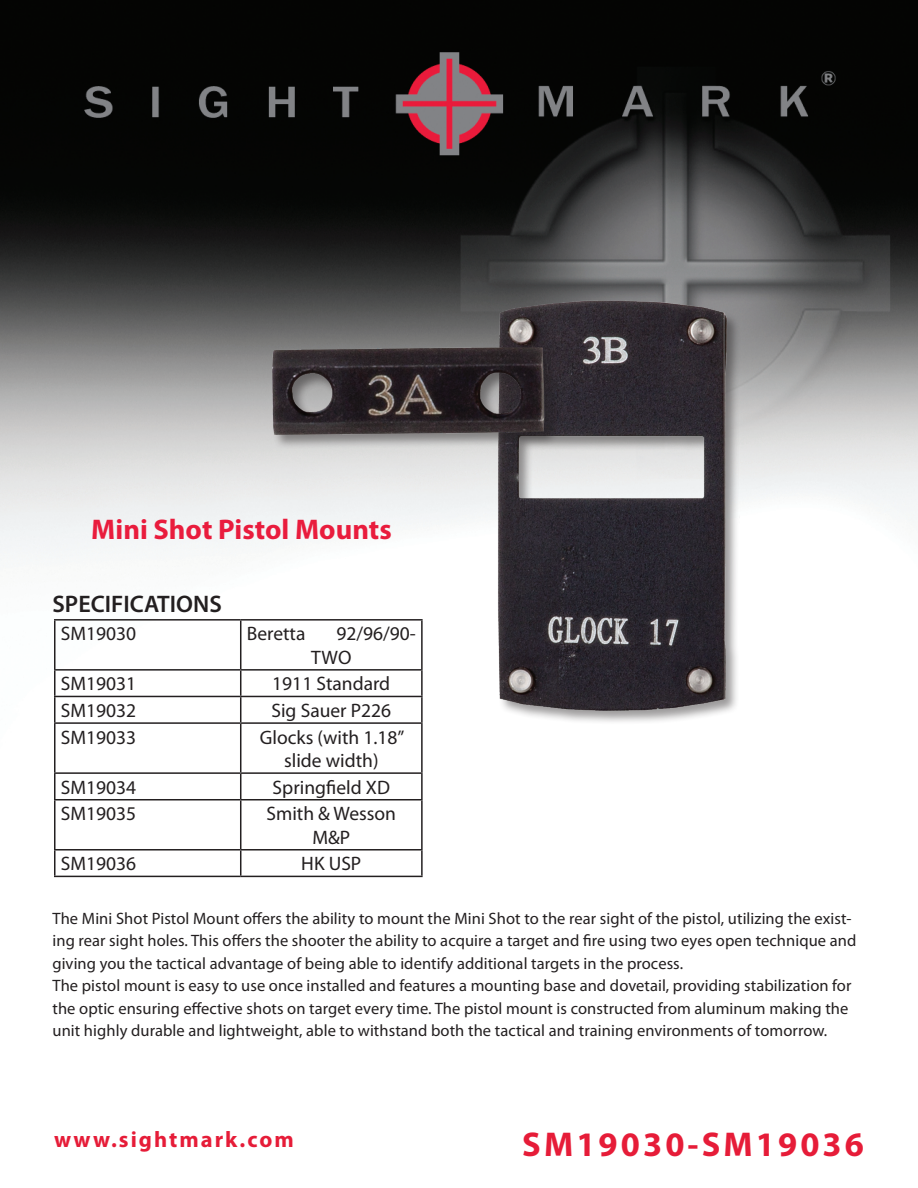
<style>
.page{position:relative;width:918px;height:1188px;background:#fff}
.page>*{position:absolute;margin:0;border:0;box-sizing:border-box;transform-origin:0 0}
.t1{font:700 34.5px "Myriad Pro";letter-spacing:.09em;color:#e61c38}
.t2{font:700 28.5px "Myriad Pro";color:#e91c3d}
.t3{font:600 24px "Myriad Pro";color:#231f20}
.t4{font:700 22.5px "Myriad Pro";letter-spacing:.09em;color:#e61c38}
.t5{font:19.5px/23.4px "Myriad Pro";color:#231f20;text-align:center}
.t6{font:16.5px/22.5px "Myriad Pro";letter-spacing:.005em;color:#231f20}
</style>
<div class="page">
<img style="left:0;top:0;width:918px;height:878px">
<hr style="left:54px;top:619px;width:187px;height:2px;background:#231f20">
<hr style="left:54px;top:621px;width:2px;height:48px;background:#231f20">
<hr style="left:241px;top:619px;width:182px;height:2px;background:#231f20">
<hr style="left:240px;top:621px;width:1px;height:48px;background:#231f20">
<hr style="left:54px;top:669px;width:187px;height:2px;background:#231f20">
<hr style="left:54px;top:671px;width:2px;height:25px;background:#231f20">
<hr style="left:241px;top:669px;width:182px;height:2px;background:#231f20">
<hr style="left:54px;top:696px;width:187px;height:1px;background:#231f20">
<hr style="left:54px;top:697px;width:2px;height:25px;background:#231f20">
<hr style="left:241px;top:696px;width:182px;height:1px;background:#231f20">
<svg style="left:240px;top:671px;width:1px;height:51px"></svg>
<hr style="left:54px;top:722px;width:187px;height:2px;background:#231f20">
<hr style="left:54px;top:724px;width:2px;height:48px;background:#231f20">
<hr style="left:241px;top:722px;width:182px;height:2px;background:#231f20">
<hr style="left:240px;top:724px;width:1px;height:48px;background:#231f20">
<hr style="left:421px;top:724px;width:2px;height:48px;background:#231f20">
<hr style="left:54px;top:772px;width:187px;height:2px;background:#231f20">
<hr style="left:54px;top:774px;width:2px;height:25px;background:#231f20">
<hr style="left:241px;top:772px;width:182px;height:2px;background:#231f20">
<svg style="left:240px;top:774px;width:1px;height:25px"></svg>
<hr style="left:421px;top:774px;width:2px;height:25px;background:#231f20">
<hr style="left:54px;top:799px;width:187px;height:1px;background:#231f20">
<hr style="left:54px;top:800px;width:2px;height:49px;background:#231f20">
<hr style="left:241px;top:799px;width:182px;height:1px;background:#231f20">
<hr style="left:240px;top:800px;width:1px;height:49px;background:#231f20">
<hr style="left:421px;top:800px;width:2px;height:49px;background:#231f20">
<hr style="left:54px;top:849px;width:187px;height:2px;background:#231f20">
<hr style="left:54px;top:851px;width:2px;height:25px;background:#231f20">
<hr style="left:241px;top:849px;width:182px;height:2px;background:#231f20">
<svg style="left:240px;top:851px;width:1px;height:25px"></svg>
<hr style="left:421px;top:851px;width:2px;height:25px;background:#231f20">
<hr style="left:54px;top:876px;width:187px;height:1px;background:#231f20">
<hr style="left:241px;top:876px;width:182px;height:1px;background:#231f20">
<img style="left:395px;top:253px;width:442px;height:513px">
<img style="left:242px;top:303px;width:337px;height:175px">
<h2 class="t2" style="left:91px;top:511px;width:302px">Mini Shot Pistol Mounts</h2>
<h3 class="t3" style="left:52px;top:589px;width:171px">SPECIFICATIONS</h3>
<p class="t5" style="left:61px;top:622px;width:77px">SM19030</p>
<p class="t5" style="left:247px;top:622px;width:60px">Beretta</p>
<p class="t5" style="left:311px;top:622px;width:106px;text-align:left;text-indent:25px">92/96/90-<br>TWO</p>
<p class="t5" style="left:61px;top:672px;width:77px">SM19031</p>
<p class="t5" style="left:272px;top:672px;width:119px">1911 Standard</p>
<p class="t5" style="left:61px;top:699px;width:77px">SM19032</p>
<p class="t5" style="left:271px;top:699px;width:121px">Sig Sauer P226</p>
<p class="t5" style="left:61px;top:725px;width:77px">SM19033</p>
<p class="t5" style="left:260px;top:725px;width:146px">Glocks (with 1.18” slide width)</p>
<p class="t5" style="left:61px;top:775px;width:77px">SM19034</p>
<p class="t5" style="left:273px;top:775px;width:119px">Springfield XD</p>
<p class="t5" style="left:61px;top:802px;width:77px">SM19035</p>
<p class="t5" style="left:266px;top:802px;width:131px">Smith &amp; Wesson<br>M&amp;P</p>
<p class="t5" style="left:61px;top:852px;width:77px">SM19036</p>
<p class="t5" style="left:301px;top:852px;width:62px">HK USP</p>
<p class="t6" style="left:52px;top:907px;width:805px">The Mini Shot Pistol Mount offers the ability to mount the Mini Shot to the rear sight of the pistol, utilizing the exist&shy;ing rear sight holes. This offers the shooter the ability to acquire a target and fire using two eyes open technique and giving you the tactical advantage of being able to identify additional targets in the process.<br>The pistol mount is easy to use once installed and features a mounting base and dovetail, providing stabilization for the optic ensuring effective shots on target every time. The pistol mount is constructed from aluminum making the unit highly durable and lightweight, able to withstand both the tactical and training environments of tomorrow.</p>
<h3 class="t4" style="left:54px;top:1125px;width:241px">www.sightmark.com</h3>
<h1 class="t1" style="left:522px;top:1122px;width:343px">SM19030-SM19036</h1>
</div>
